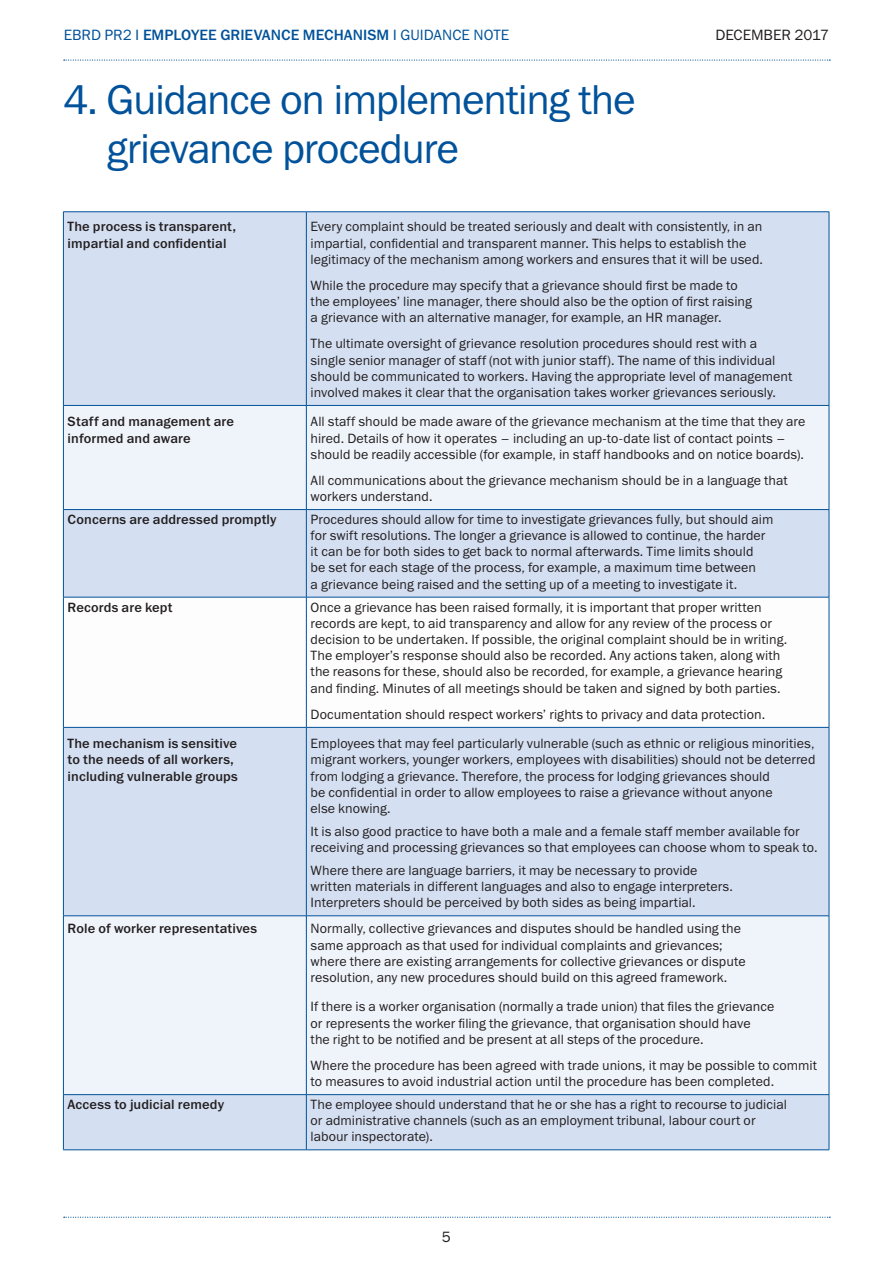
<style>
.page{position:relative;width:893px;height:1263px;background:#fff}
.page>*{position:absolute;margin:0;border:0;box-sizing:border-box;transform-origin:0 0}
.t1{font:42px/48.8px "Franklin Gothic Book ITC";letter-spacing:-.03em;color:#01529a}
.t2{font:15px "Franklin Gothic Medium ITC";color:#01529a}
.t3{font:15px "Franklin Gothic Book ITC";letter-spacing:-.005em;color:#231f20}
.t4{font:13.5px/16.2px "Franklin Gothic Book ITC";letter-spacing:.005em;color:#231f20}
.t5{font:13.5px/16.2px "Franklin Gothic Medium ITC";letter-spacing:.01em;color:#231f20}
.s1{font-family:"Franklin Gothic Book ITC"}
</style>
<div class="page">
<svg style="left:64px;top:60px;width:766px;height:1px"></svg>
<svg style="left:64px;top:1217px;width:766px;height:1px"></svg>
<div style="left:64px;top:212px;width:765px;height:937px;background:#d4dff1"></div>
<svg style="left:64px;top:406px;width:765px;height:688px;fill:#eff3fa"></svg>
<svg style="left:64px;top:598px;width:765px;height:129px"></svg>
<hr style="left:63px;top:211px;width:243px;height:1px;background:#01529a">
<hr style="left:63px;top:212px;width:1px;height:193px;background:#01529a">
<hr style="left:306px;top:211px;width:523px;height:1px;background:#01529a">
<hr style="left:306px;top:212px;width:1px;height:193px;background:#01529a">
<hr style="left:829px;top:212px;width:1px;height:193px;background:#01529a">
<hr style="left:63px;top:405px;width:243px;height:1px;background:#01529a">
<hr style="left:63px;top:406px;width:1px;height:103px;background:#01529a">
<hr style="left:306px;top:405px;width:523px;height:1px;background:#01529a">
<hr style="left:306px;top:406px;width:1px;height:103px;background:#01529a">
<hr style="left:829px;top:406px;width:1px;height:103px;background:#01529a">
<hr style="left:63px;top:509px;width:243px;height:1px;background:#01529a">
<hr style="left:63px;top:510px;width:1px;height:87px;background:#01529a">
<hr style="left:306px;top:509px;width:523px;height:1px;background:#01529a">
<hr style="left:306px;top:510px;width:1px;height:87px;background:#01529a">
<hr style="left:829px;top:510px;width:1px;height:87px;background:#01529a">
<hr style="left:63px;top:597px;width:243px;height:1px;background:#01529a">
<hr style="left:63px;top:597px;width:1px;height:130px;background:#01529a">
<hr style="left:306px;top:597px;width:523px;height:1px;background:#01529a">
<hr style="left:306px;top:597px;width:1px;height:130px;background:#01529a">
<hr style="left:829px;top:597px;width:1px;height:130px;background:#01529a">
<hr style="left:63px;top:727px;width:243px;height:1px;background:#01529a">
<hr style="left:63px;top:727px;width:1px;height:189px;background:#01529a">
<hr style="left:306px;top:727px;width:523px;height:1px;background:#01529a">
<hr style="left:306px;top:727px;width:1px;height:189px;background:#01529a">
<hr style="left:829px;top:727px;width:1px;height:189px;background:#01529a">
<hr style="left:63px;top:915px;width:243px;height:1px;background:#01529a">
<hr style="left:63px;top:916px;width:1px;height:178px;background:#01529a">
<hr style="left:306px;top:915px;width:523px;height:1px;background:#01529a">
<hr style="left:306px;top:916px;width:1px;height:178px;background:#01529a">
<hr style="left:829px;top:916px;width:1px;height:178px;background:#01529a">
<hr style="left:63px;top:1094px;width:243px;height:1px;background:#01529a">
<hr style="left:63px;top:1095px;width:1px;height:55px;background:#01529a">
<hr style="left:306px;top:1094px;width:523px;height:1px;background:#01529a">
<hr style="left:306px;top:1095px;width:1px;height:55px;background:#01529a">
<hr style="left:829px;top:1095px;width:1px;height:55px;background:#01529a">
<hr style="left:63px;top:1149px;width:243px;height:1px;background:#01529a">
<hr style="left:306px;top:1149px;width:523px;height:1px;background:#01529a">
<p class="t2" style="left:64px;top:26px;width:447px"><span class="s1">EBRD PR2</span> | EMPLOYEE GRIEVANCE MECHANISM | <span class="s1">GUIDANCE NOTE</span></p>
<p class="t3" style="left:715px;top:25px;width:115px">DECEMBER 2017</p>
<h1 class="t1" style="left:106px;top:75px;width:530px;text-indent:-43px">4. Guidance on implementing the grievance procedure</h1>
<p class="t5" style="left:68px;top:219px;width:170px">The process is transparent, impartial and confidential</p>
<p class="t4" style="left:311px;top:218px;width:454px">Every complaint should be treated seriously and dealt with consistently, in an impartial, confidential and transparent manner. This helps to establish the legitimacy of the mechanism among workers and ensures that it will be used.</p>
<p class="t4" style="left:311px;top:277px;width:443px">While the procedure may specify that a grievance should first be made to the employees’ line manager, there should also be the option of first raising a grievance with an alternative manager, for example, an HR manager.</p>
<p class="t4" style="left:311px;top:335px;width:483px">The ultimate oversight of grievance resolution procedures should rest with a single senior manager of staff (not with junior staff). The name of this individual should be communicated to workers. Having the appropriate level of management involved makes it clear that the organisation takes worker grievances seriously.</p>
<p class="t5" style="left:68px;top:414px;width:168px">Staff and management are informed and aware</p>
<p class="t4" style="left:311px;top:413px;width:496px">All staff should be made aware of the grievance mechanism at the time that they are hired. Details of how it operates – including an up-to-date list of contact points – should be readily accessible (for example, in staff handbooks and on notice boards).</p>
<p class="t4" style="left:311px;top:472px;width:479px">All communications about the grievance mechanism should be in a language that workers understand.</p>
<p class="t5" style="left:68px;top:511px;width:210px">Concerns are addressed promptly</p>
<p class="t4" style="left:311px;top:511px;width:464px">Procedures should allow for time to investigate grievances fully, but should aim for swift resolutions. The longer a grievance is allowed to continue, the harder it can be for both sides to get back to normal afterwards. Time limits should<br>be set for each stage of the process, for example, a maximum time between<br>a grievance being raised and the setting up of a meeting to investigate it.</p>
<p class="t5" style="left:68px;top:599px;width:107px">Records are kept</p>
<p class="t4" style="left:311px;top:599px;width:478px">Once a grievance has been raised formally, it is important that proper written records are kept, to aid transparency and allow for any review of the process or decision to be undertaken. If possible, the original complaint should be in writing.<br>The employer’s response should also be recorded. Any actions taken, along with the reasons for these, should also be recorded, for example, a grievance hearing and finding. Minutes of all meetings should be taken and signed by both parties.</p>
<p class="t4" style="left:311px;top:706px;width:456px">Documentation should respect workers’ rights to privacy and data protection.</p>
<p class="t5" style="left:68px;top:735px;width:172px">The mechanism is sensitive to the needs of all workers, including vulnerable groups</p>
<p class="t4" style="left:311px;top:735px;width:506px">Employees that may feel particularly vulnerable (such as ethnic or religious minorities, migrant workers, younger workers, employees with disabilities) should not be deterred from lodging a grievance. Therefore, the process for lodging grievances should<br>be confidential in order to allow employees to raise a grievance without anyone<br>else knowing.</p>
<p class="t4" style="left:311px;top:823px;width:508px">It is also good practice to have both a male and a female staff member available for receiving and processing grievances so that employees can choose whom to speak to.</p>
<p class="t4" style="left:311px;top:862px;width:424px">Where there are language barriers, it may be necessary to provide written materials in different languages and also to engage interpreters.<br>Interpreters should be perceived by both sides as being impartial.</p>
<p class="t5" style="left:68px;top:921px;width:191px">Role of worker representatives</p>
<p class="t4" style="left:311px;top:920px;width:436px">Normally, collective grievances and disputes should be handled using the same approach as that used for individual complaints and grievances; where there are existing arrangements for collective grievances or dispute resolution, any new procedures should build on this agreed framework.</p>
<p class="t4" style="left:311px;top:998px;width:465px">If there is a worker organisation (normally a trade union) that files the grievance or represents the worker filing the grievance, that organisation should have<br>the right to be notified and be present at all steps of the procedure.</p>
<p class="t4" style="left:311px;top:1057px;width:508px">Where the procedure has been agreed with trade unions, it may be possible to commit to measures to avoid industrial action until the procedure has been completed.</p>
<p class="t5" style="left:68px;top:1096px;width:158px">Access to judicial remedy</p>
<p class="t4" style="left:311px;top:1096px;width:478px">The employee should understand that he or she has a right to recourse to judicial or administrative channels (such as an employment tribunal, labour court or labour inspectorate).</p>
<p class="t3" style="left:442px;top:1227px;width:10px">5</p>
</div>
